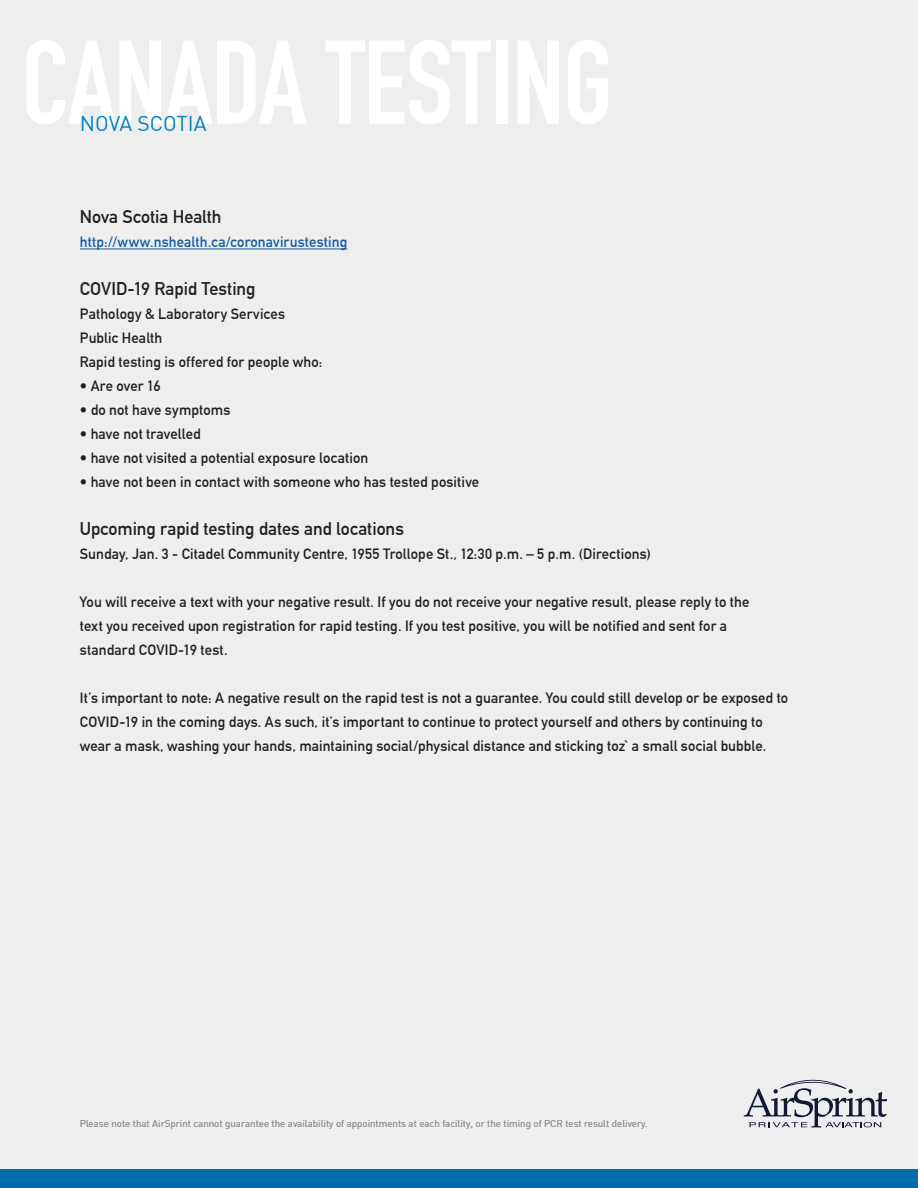
<style>
.page{position:relative;width:918px;height:1188px;background:#eeeeef}
.page>*{position:absolute;margin:0;border:0;box-sizing:border-box;transform-origin:0 0}
.t1{font:21px "DIN";color:#0082be}
.t2{font:700 18px "DIN Alternate";color:#231f20}
.t3{font:700 14.7px/24px "DIN Alternate";letter-spacing:.01em;color:#231f20}
.t4{font:700 14.7px "DIN Alternate";letter-spacing:.01em;color:#175d9e}
.t5{font:9.75px "DIN";color:#939598}
</style>
<div class="page">
<svg style="left:744px;top:1080px;width:143px;height:48px"></svg>
<div style="left:0;top:1170px;width:918px;height:18px;background:#006ca9"></div>
<hr style="left:80px;top:249px;width:267px;height:1px;background:#175d9e">
<p class="t1" style="left:80px;top:110px;width:128px">NOVA SCOTIA</p>
<p class="t2" style="left:80px;top:203px;width:143px">Nova Scotia Health</p>
<p class="t4" style="left:80px;top:231px;width:269px">http://www.nshealth.ca/coronavirustesting</p>
<p class="t2" style="left:80px;top:275px;width:177px">COVID-19 Rapid Testing</p>
<p class="t3" style="left:80px;top:301px;width:207px">Pathology &amp; Laboratory Services</p>
<p class="t3" style="left:80px;top:325px;width:84px">Public Health</p>
<p class="t3" style="left:80px;top:349px;width:244px">Rapid testing is offered for people who:</p>
<p class="t3" style="left:80px;top:373px;width:82px">• Are over 16</p>
<p class="t3" style="left:80px;top:397px;width:152px">• do not have symptoms</p>
<p class="t3" style="left:80px;top:421px;width:122px">• have not travelled</p>
<p class="t3" style="left:80px;top:445px;width:290px">• have not visited a potential exposure location</p>
<p class="t3" style="left:80px;top:469px;width:401px">• have not been in contact with someone who has tested positive</p>
<p class="t2" style="left:80px;top:515px;width:326px">Upcoming rapid testing dates and locations</p>
<p class="t3" style="left:80px;top:541px;width:572px">Sunday, Jan. 3 - Citadel Community Centre, 1955 Trollope St., 12:30 p.m. – 5 p.m. (Directions)</p>
<p class="t3" style="left:80px;top:589px;width:671px">You will receive a text with your negative result. If you do not receive your negative result, please reply to the text you received upon registration for rapid testing. If you test positive, you will be notified and sent for a standard COVID-19 test.</p>
<p class="t3" style="left:80px;top:685px;width:710px">It’s important to note: A negative result on the rapid test is not a guarantee. You could still develop or be exposed to<br>COVID-19 in the coming days. As such, it’s important to continue to protect yourself and others by continuing to wear a mask, washing your hands, maintaining social/physical distance and sticking toz` a small social bubble.</p>
<p class="t5" style="left:80px;top:1117px;width:569px">Please note that AirSprint cannot guarantee the availability of appointments at each facility, or the timing of PCR test result delivery.</p>
</div>
